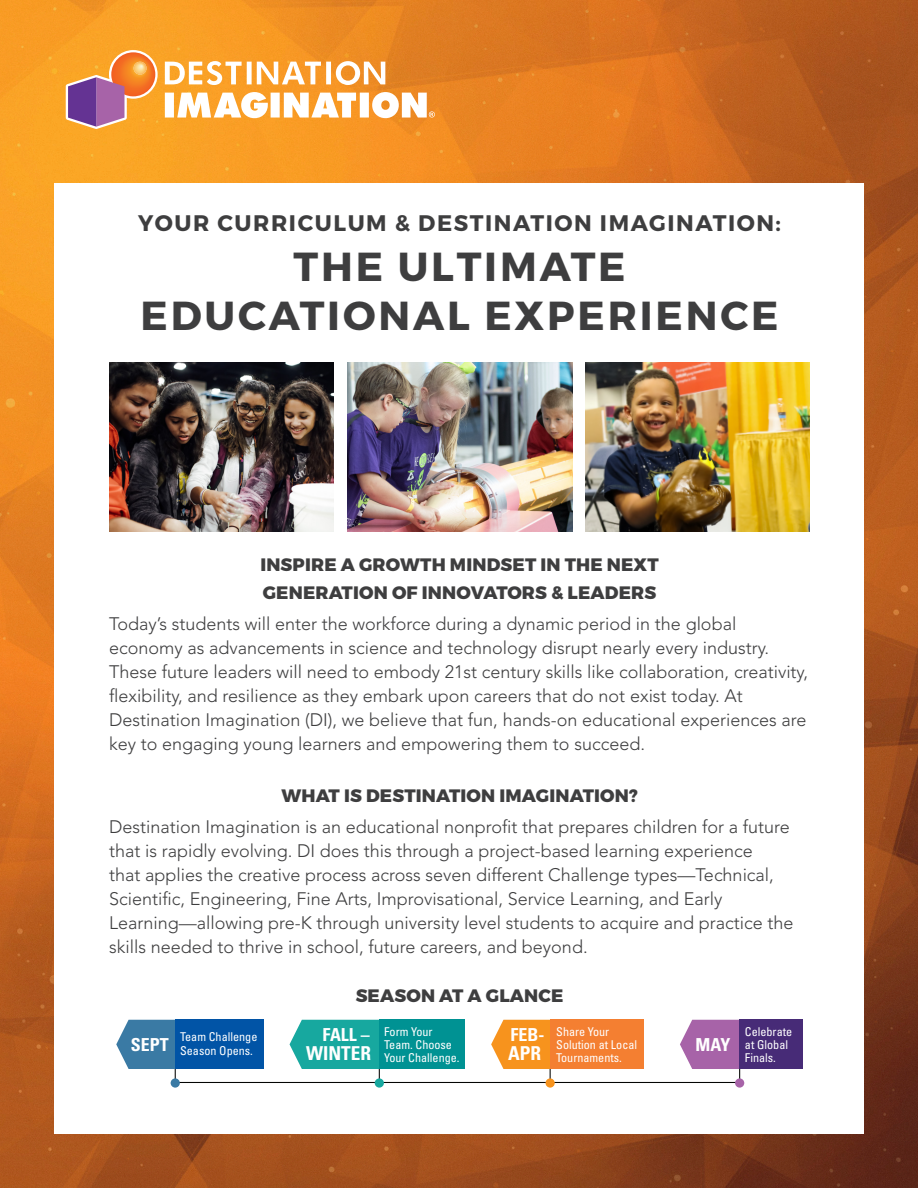
<style>
.page{position:relative;width:918px;height:1188px;background:#fff}
.page>*{position:absolute;margin:0;border:0;box-sizing:border-box;transform-origin:0 0}
.LIGHT_HEADER{font:700 40.5px/49.5px "Montserrat";letter-spacing:.07em;color:#3e3e3f;text-align:center}
.LIGHT_HEADER-2{font:700 22.5px "Montserrat";letter-spacing:.07em;color:#3e3e3f}
.t1{font:700 condensed 19.2px "Univers";color:#fff}
._2017_Body{font:300 18px/24px "Avenir";color:#3e3e3f}
.SUBHEAD{font:800 18px/28.5px "Montserrat";letter-spacing:.01em;color:#3e3e3f}
.t2{font:700 condensed 17.85px "Univers";color:#fff}
.t3{font:condensed 12.15px/13.4px "Univers";color:#fff}
</style>
<div class="page">
<img style="left:0;top:0;width:918px;height:1188px">
<div style="left:54px;top:184px;width:810px;height:950px;background:#fff"></div>
<svg style="left:165px;top:92px;width:270px;height:26px"></svg>
<svg style="left:165px;top:61px;width:220px;height:24px"></svg>
<svg style="left:66px;top:50px;width:92px;height:79px;background:#d4895f"></svg>
<img style="left:109px;top:363px;width:224px;height:168px">
<img style="left:348px;top:363px;width:224px;height:168px">
<img style="left:586px;top:363px;width:224px;height:168px">
<hr style="left:175px;top:1082px;width:565px;height:1px;background:#040503">
<div style="left:175px;top:1020px;width:89px;height:49px;background:#0154a6"></div>
<svg style="left:116px;top:1020px;width:60px;height:63px"></svg>
<div style="left:171px;top:1078px;width:9px;height:10px;background:#3a7aa4;border-radius:50%"></div>
<div style="left:550px;top:1020px;width:94px;height:49px;background:#f47f31"></div>
<svg style="left:491px;top:1020px;width:60px;height:63px"></svg>
<div style="left:546px;top:1078px;width:9px;height:10px;background:#f7931d;border-radius:50%"></div>
<div style="left:739px;top:1020px;width:63px;height:49px;background:#472b77"></div>
<svg style="left:680px;top:1020px;width:61px;height:62px"></svg>
<div style="left:735px;top:1078px;width:9px;height:10px;background:#a763a8;border-radius:50%"></div>
<div style="left:379px;top:1020px;width:86px;height:49px;background:#009293"></div>
<svg style="left:290px;top:1020px;width:90px;height:63px"></svg>
<div style="left:375px;top:1078px;width:9px;height:10px;background:#17a89f;border-radius:50%"></div>
<p class="LIGHT_HEADER-2" style="left:138px;top:209px;width:644px">YOUR CURRICULUM &amp; DESTINATION IMAGINATION:</p>
<p class="LIGHT_HEADER" style="left:141px;top:242px;width:639px">THE ULTIMATE<br>EDUCATIONAL EXPERIENCE</p>
<p class="SUBHEAD" style="left:260px;top:550px;width:400px">INSPIRE A GROWTH MINDSET IN THE NEXT<br>GENERATION OF INNOVATORS &amp; LEADERS</p>
<p class="_2017_Body" style="left:109px;top:612px;width:700px">Today’s students will enter the workforce during a dynamic period in the global economy as advancements in science and technology disrupt nearly every industry.<br>These future leaders will need to embody 21st century skills like collaboration, creativity, flexibility, and resilience as they embark upon careers that do not exist today. At Destination Imagination (DI), we believe that fun, hands-on educational experiences are key to engaging young learners and empowering them to succeed.</p>
<p class="SUBHEAD" style="left:281px;top:782px;width:358px">WHAT IS DESTINATION IMAGINATION?</p>
<p class="_2017_Body" style="left:109px;top:815px;width:686px">Destination Imagination is an educational nonprofit that prepares children for a future that is rapidly evolving. DI does this through a project-based learning experience<br>that applies the creative process across seven different Challenge types—Technical, Scientific, Engineering, Fine Arts, Improvisational, Service Learning, and Early Learning—allowing pre-K through university level students to acquire and practice the skills needed to thrive in school, future careers, and beyond.</p>
<p class="SUBHEAD" style="left:356px;top:982px;width:209px">SEASON AT A GLANCE</p>
<p class="t2" style="left:131px;top:1034px;width:39px">SEPT</p>
<p class="t3" style="left:180px;top:1030px;width:79px">Team Challenge<br>Season Opens.</p>
<p class="t2" style="left:510px;top:1024px;width:35px">FEB-</p>
<p class="t3" style="left:556px;top:1024px;width:82px">Share Your<br>Solution at Local<br>Tournaments.</p>
<p class="t2" style="left:696px;top:1034px;width:36px">MAY</p>
<p class="t3" style="left:745px;top:1024px;width:49px">Celebrate at Global<br>Finals.</p>
<p class="t3" style="left:384px;top:1024px;width:77px">Form Your<br>Team. Choose<br>Your Challenge.</p>
<p class="t2" style="left:322px;top:1024px;width:49px">FALL –</p>
<p class="t1" style="left:306px;top:1042px;width:66px">WINTER</p>
<p class="t1" style="left:508px;top:1042px;width:34px">APR</p>
</div>
